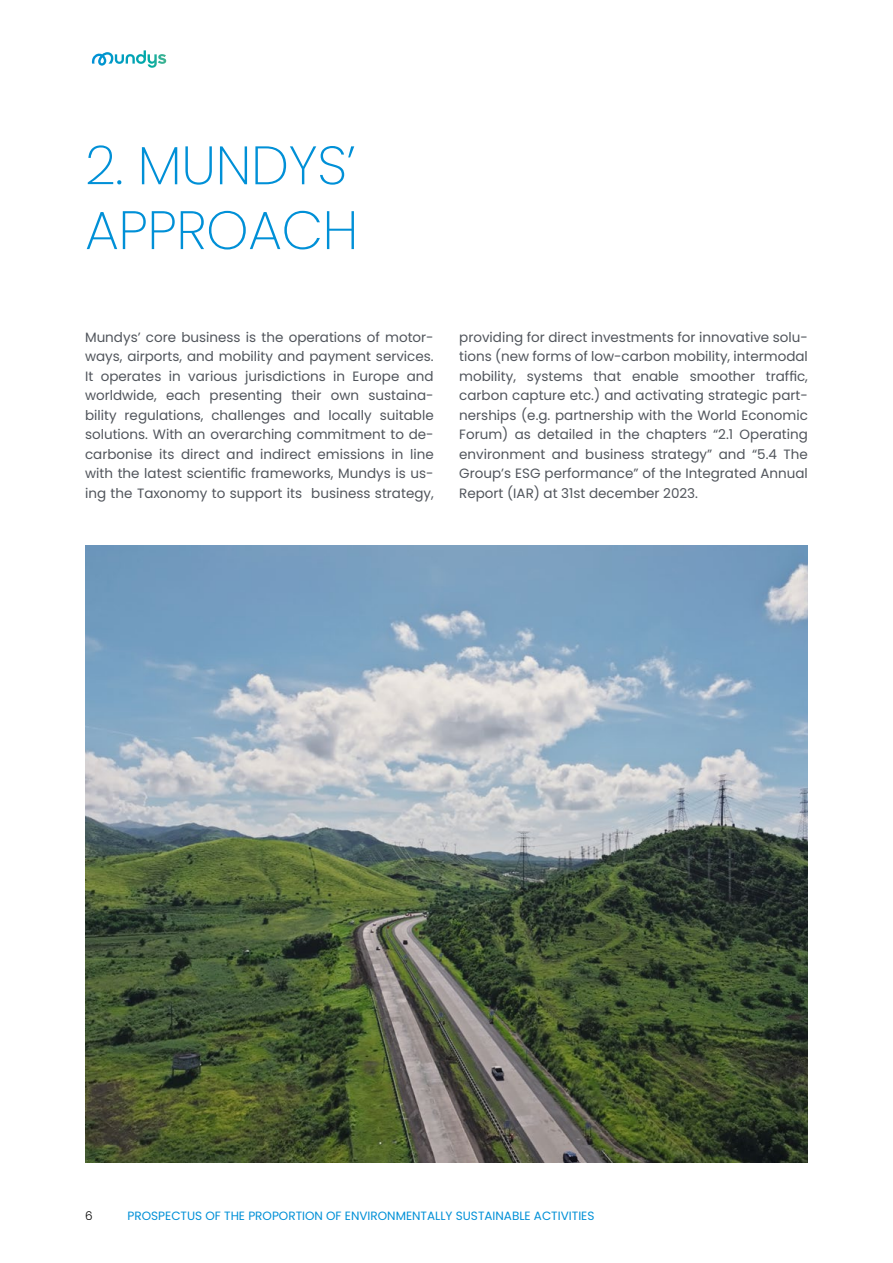
<style>
.page{position:relative;width:893px;height:1263px;background:#fff}
.page>*{position:absolute;margin:0;border:0;box-sizing:border-box;transform-origin:0 0}
.t1{font:200 54px/64.8px "Poppins";letter-spacing:-.01em;color:#0090d7}
.t2{font:13.5px/19.5px "Poppins";color:#51555c;text-align:justify}
.t3{font:12px "Poppins";color:#0090d7}
.t4{font:300 12px "Poppins";color:#000}
</style>
<div class="page">
<img style="left:85px;top:546px;width:723px;height:616px">
<svg style="left:92px;top:50px;width:74px;height:18px"></svg>
<h1 class="t1" style="left:85px;top:133px;width:275px">2. MUNDYS’<br>APPROACH</h1>
<p class="t2" style="left:85px;top:327px;width:350px">Mundys’ core business is the operations of motor&shy;ways, airports, and mobility and payment services.<br>It operates in various jurisdictions in Europe and worldwide, each presenting their own sustaina&shy;bility regulations, challenges and locally suitable solutions. With an overarching commitment to de&shy;carbonise its direct and indirect emissions in line with the latest scientific frameworks, Mundys is us&shy;ing the Taxonomy to support its business strategy,</p>
<p class="t2" style="left:459px;top:327px;width:350px">providing for direct investments for innovative solu&shy;tions (new forms of low-carbon mobility, intermodal mobility, systems that enable smoother traffic, carbon capture etc.) and activating strategic part&shy;nerships (e.g. partnership with the World Economic Forum) as detailed in the chapters “2.1 Operating environment and business strategy” and “5.4 The Group’s ESG performance” of the Integrated Annual Report (IAR) at 31st december 2023.</p>
<p class="t4" style="left:85px;top:1209px;width:9px">6</p>
<p class="t3" style="left:128px;top:1209px;width:468px">PROSPECTUS OF THE PROPORTION OF ENVIRONMENTALLY SUSTAINABLE ACTIVITIES</p>
</div>
